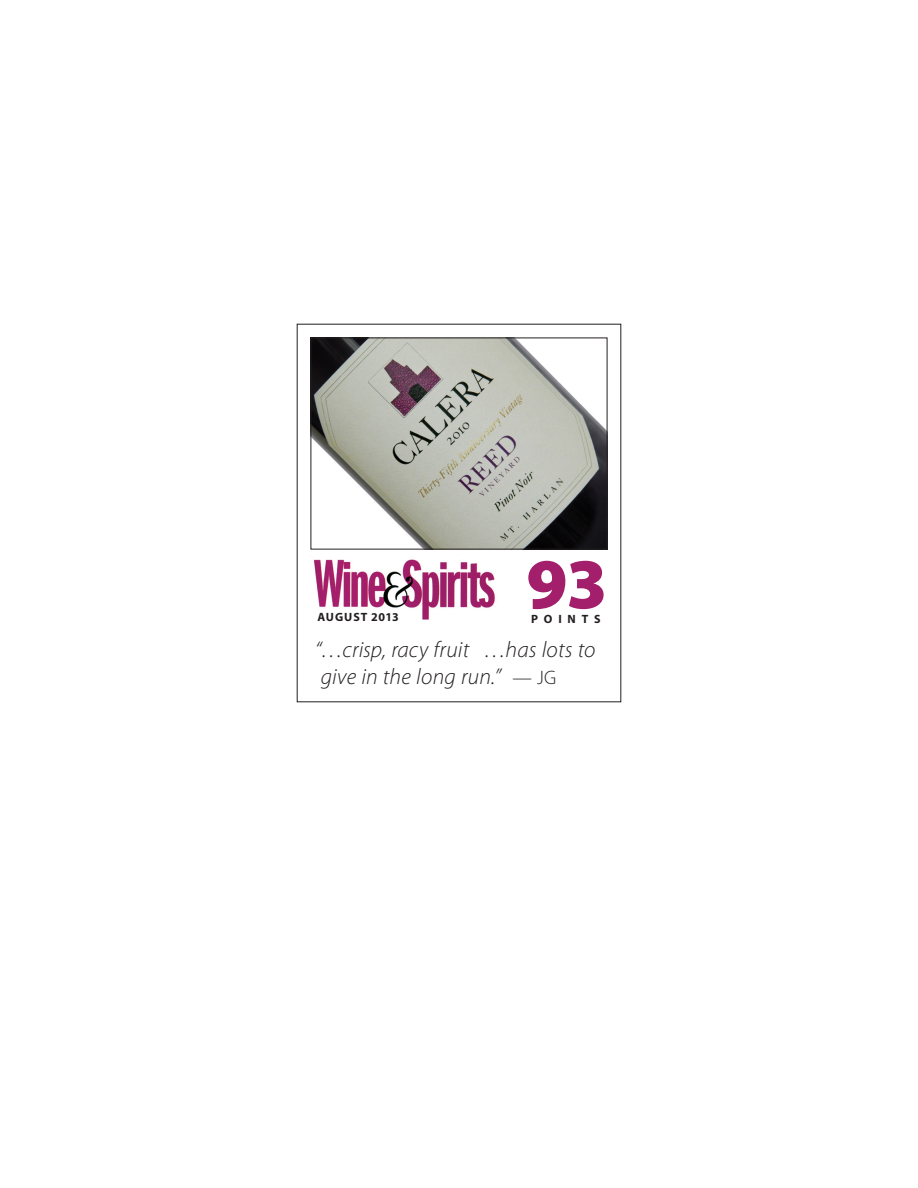
<style>
.page{position:relative;width:918px;height:1188px;background:#fff}
.page>*{position:absolute;margin:0;border:0;box-sizing:border-box;transform-origin:0 0}
.t1{font:900 72px "Myriad Pro";color:#a31f6b}
.t2{font:italic 300 22.5px/27px "Myriad Pro";letter-spacing:.01em;color:#231f20}
.t3{font:700 12px "Myriad Pro";letter-spacing:.08em;color:#231f20}
.s1{font-style:normal;font-size:19.5px}
</style>
<div class="page">
<img style="left:313px;top:340px;width:292px;height:208px">
<div style="left:311px;top:338px;width:296px;height:212px;border:1px solid #231f20"></div>
<img style="left:313px;top:559px;width:182px;height:61px">
<p class="t1" style="left:526px;top:536px;width:83px">93</p>
<p class="t3" style="left:531px;top:611px;width:71px">POINTS</p>
<p class="t2" style="left:315px;top:635px;width:282px">“…crisp, racy fruit …has lots to give in the long run.” <span class="s1">— JG</span></p>
<p class="t3" style="left:317px;top:609px;width:83px">AUGUST 2013</p>
</div>
